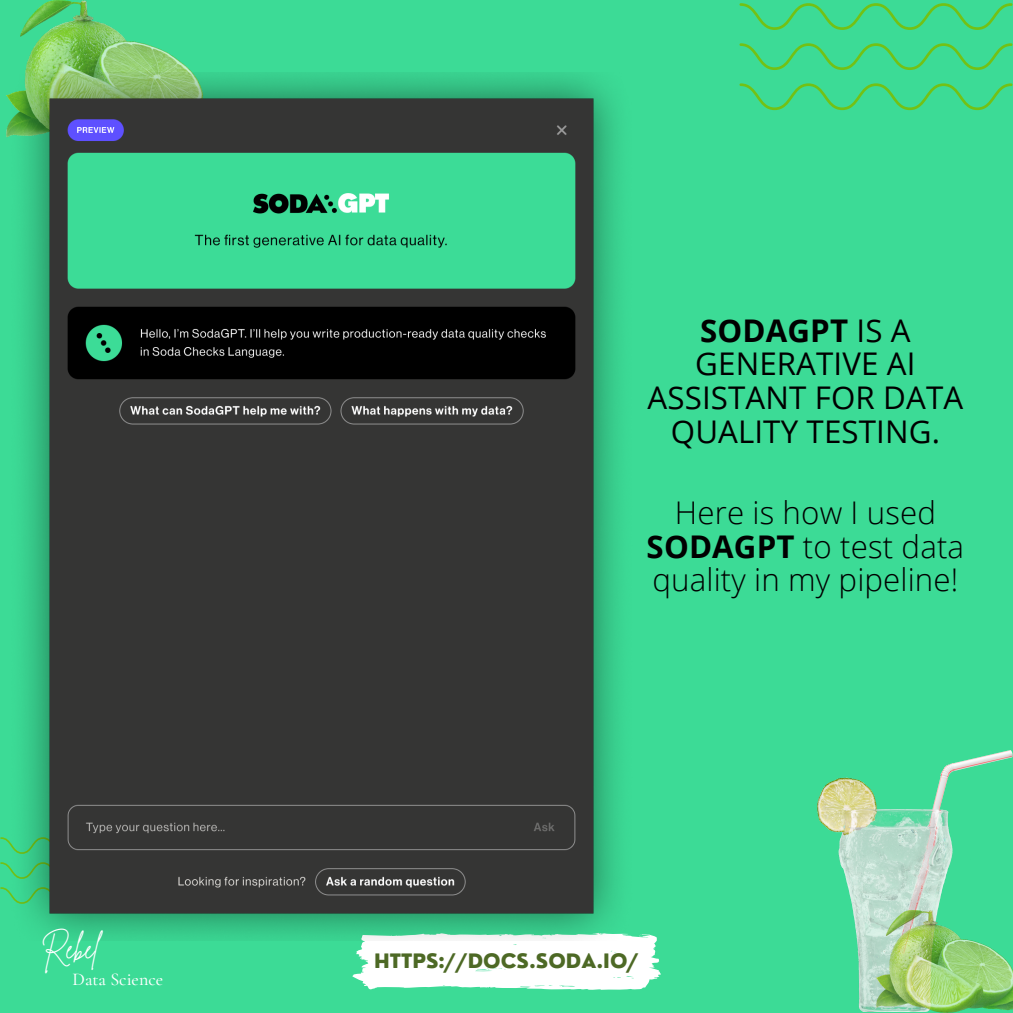
<style>
.page{position:relative;width:1013px;height:1013px;background:#fff}
.page>*{position:absolute;margin:0;border:0;box-sizing:border-box;transform-origin:0 0}
.t1{font:31.25px/33.8px "Open Sans";letter-spacing:.005em;color:#000;text-align:center}
.t2{font:300 31.25px/33.8px "Open Sans";letter-spacing:.005em;color:#000;text-align:center}
.t3{font:28.12px "Brittany Signature";color:#fff}
.t4{font:800 19.38px "Nourd";color:#4d6925}
.t5{font:500 18px "Cormorant Garamond";color:#fff}
.s1{font-weight:700}
</style>
<div class="page">
<div style="left:0;top:0;width:1012px;height:1012px;background:#3cdb96"></div>
<svg style="left:352px;top:934px;width:309px;height:56px;background:#ecfbf4"></svg>
<svg style="left:0;top:837px;width:7px;height:54px"></svg>
<svg style="left:739px;top:3px;width:273px;height:107px"></svg>
<img style="left:20px;top:0;width:172px;height:72px">
<img style="left:817px;top:750px;width:195px;height:261px">
<img style="left:876px;top:910px;width:136px;height:102px">
<img style="left:7px;top:72px;width:629px;height:868px">
<p class="t3" style="left:41px;top:930px;width:59px">Rebel</p>
<p class="t5" style="left:72px;top:967px;width:92px">Data Science</p>
<p class="t1" style="left:647px;top:313px;width:317px"><span class="s1">SODAGPT</span> IS A<br>GENERATIVE AI<br>ASSISTANT FOR DATA<br>QUALITY TESTING.</p>
<p class="t2" style="left:646px;top:495px;width:319px">Here is how I used<br><span class="s1">SODAGPT</span> to test data quality in my pipeline!</p>
<p class="t4" style="left:374px;top:948px;width:266px">HTTPS://DOCS.SODA.IO/</p>
</div>
